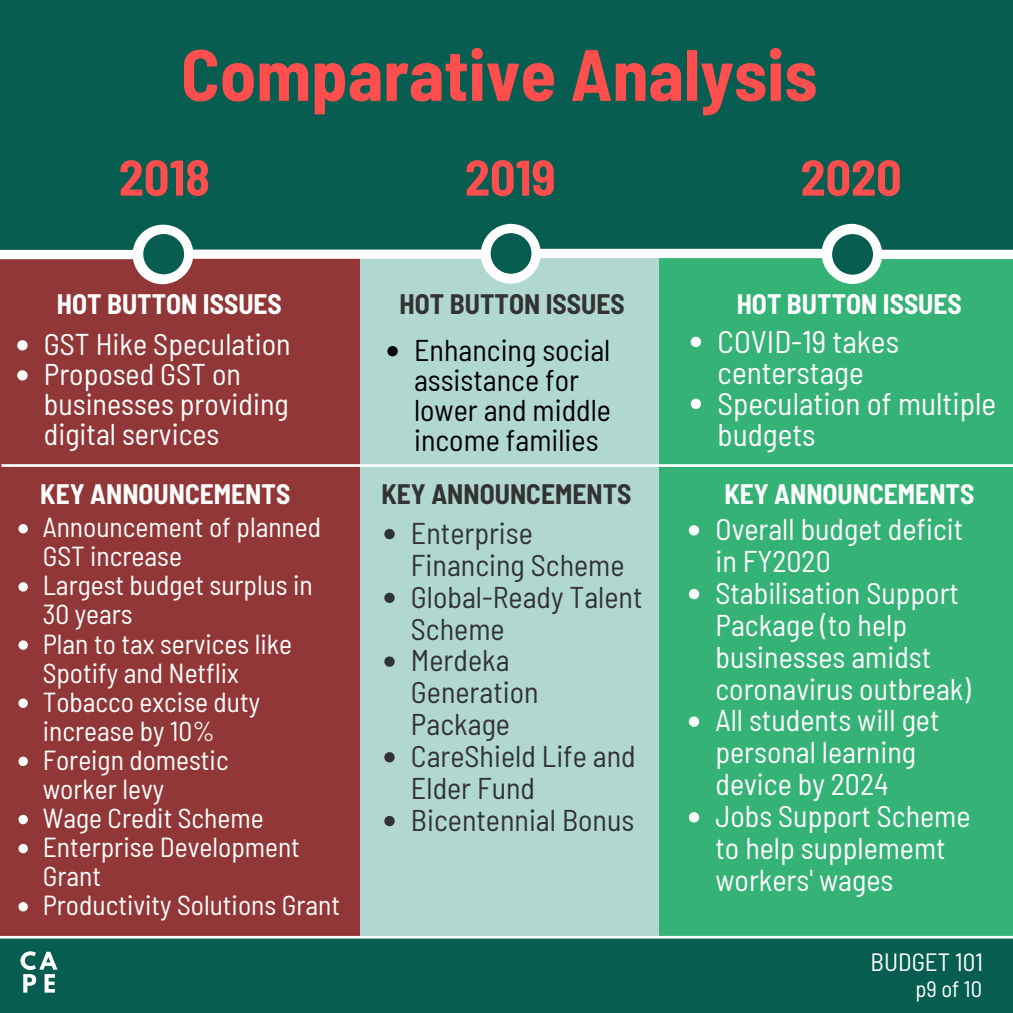
<style>
.page{position:relative;width:1013px;height:1013px;background:#fff}
.page>*{position:absolute;margin:0;border:0;box-sizing:border-box;transform-origin:0 0}
.t1{font:700 semi-condensed 72.5px "Barlow";color:#ff4e4e}
.t2{font:700 semi-condensed 50px "Barlow";color:#ff4e4e}
.t3{font:semi-condensed 31.25px/31px "Barlow";color:#fff}
.t4{font:semi-condensed 30px/31.9px "Barlow";color:#fff}
.t5{font:semi-condensed 30px/31.9px "Barlow";color:#333}
.t6{font:semi-condensed 30px/30px "Barlow";color:#000}
.t7{font:semi-condensed 27.5px/29px "Barlow";color:#fff}
.t8{font:700 semi-condensed 27.5px "Barlow";color:#fff}
.t9{font:700 semi-condensed 27.5px "Barlow";color:#333}
.t10{font:semi-condensed 25px "Barlow";color:#fff}
.t11{font:semi-condensed 22.5px "Barlow";color:#fff}
</style>
<div class="page">
<div style="left:0;top:0;width:1012px;height:1012px;background:#065d50"></div>
<div style="left:0;top:254px;width:361px;height:683px;background:#923737"></div>
<div style="left:360px;top:254px;width:299px;height:682px;background:#b0d8d1"></div>
<div style="left:658px;top:254px;width:354px;height:682px;background:#35b276"></div>
<svg style="left:0;top:224px;width:1012px;height:60px"></svg>
<svg style="left:690px;top:337px;width:11px;height:10px"></svg>
<svg style="left:690px;top:398px;width:11px;height:11px"></svg>
<svg style="left:2px;top:464px;width:1010px;height:3px;background:#f1f3f1"></svg>
<svg style="left:18px;top:524px;width:10px;height:9px"></svg>
<svg style="left:18px;top:582px;width:10px;height:9px"></svg>
<svg style="left:18px;top:640px;width:10px;height:9px"></svg>
<svg style="left:18px;top:698px;width:10px;height:10px"></svg>
<svg style="left:18px;top:756px;width:10px;height:10px"></svg>
<svg style="left:18px;top:814px;width:10px;height:10px"></svg>
<svg style="left:18px;top:843px;width:10px;height:10px"></svg>
<svg style="left:18px;top:902px;width:10px;height:9px"></svg>
<svg style="left:689px;top:525px;width:10px;height:10px"></svg>
<svg style="left:689px;top:589px;width:10px;height:10px"></svg>
<svg style="left:689px;top:716px;width:10px;height:10px"></svg>
<svg style="left:689px;top:812px;width:10px;height:10px"></svg>
<svg style="left:384px;top:529px;width:10px;height:10px"></svg>
<svg style="left:384px;top:592px;width:10px;height:11px"></svg>
<svg style="left:384px;top:656px;width:10px;height:10px"></svg>
<svg style="left:384px;top:752px;width:10px;height:10px"></svg>
<svg style="left:384px;top:816px;width:10px;height:10px"></svg>
<svg style="left:17px;top:340px;width:11px;height:10px"></svg>
<svg style="left:17px;top:370px;width:11px;height:10px"></svg>
<svg style="left:387px;top:346px;width:11px;height:10px"></svg>
<img style="left:20px;top:951px;width:38px;height:42px">
<svg style="left:0;top:935px;width:1012px;height:3px"></svg>
<p class="t1" style="left:181px;top:28px;width:638px">Comparative Analysis</p>
<p class="t2" style="left:119px;top:146px;width:92px">2018</p>
<p class="t2" style="left:465px;top:146px;width:92px">2019</p>
<p class="t2" style="left:800px;top:146px;width:102px">2020</p>
<p class="t8" style="left:57px;top:286px;width:227px">HOT BUTTON ISSUES</p>
<p class="t9" style="left:399px;top:286px;width:227px">HOT BUTTON ISSUES</p>
<p class="t8" style="left:736px;top:286px;width:227px">HOT BUTTON ISSUES</p>
<p class="t4" style="left:44px;top:327px;width:248px">GST Hike Speculation</p>
<p class="t4" style="left:44px;top:358px;width:246px;line-height:30px">Proposed GST on businesses providing digital services</p>
<p class="t6" style="left:414px;top:334px;width:198px">Enhancing social assistance for lower and middle income families</p>
<p class="t3" style="left:717px;top:325px;width:183px">COVID-19 takes centerstage</p>
<p class="t3" style="left:717px;top:386px;width:280px">Speculation of multiple budgets</p>
<p class="t8" style="left:40px;top:477px;width:251px">KEY ANNOUNCEMENTS</p>
<p class="t9" style="left:381px;top:477px;width:251px">KEY ANNOUNCEMENTS</p>
<p class="t8" style="left:724px;top:477px;width:251px">KEY ANNOUNCEMENTS</p>
<p class="t7" style="left:43px;top:511px;width:280px">Announcement of planned<br>GST increase</p>
<p class="t7" style="left:43px;top:570px;width:272px">Largest budget surplus in</p>
<p class="t7" style="left:43px;top:628px;width:251px">Plan to tax services like<br>Spotify and Netflix</p>
<p class="t7" style="left:43px;top:686px;width:219px">Tobacco excise duty increase by 10%</p>
<p class="t7" style="left:43px;top:744px;width:187px">Foreign domestic</p>
<p class="t7" style="left:43px;top:802px;width:222px">Wage Credit Scheme</p>
<p class="t7" style="left:43px;top:831px;width:259px">Enterprise Development<br>Grant</p>
<p class="t7" style="left:43px;top:889px;width:299px">Productivity Solutions Grant</p>
<p class="t7" style="left:43px;top:599px;width:91px">30 years</p>
<p class="t7" style="left:43px;top:773px;width:123px">worker levy</p>
<p class="t5" style="left:411px;top:516px;width:215px">Enterprise<br>Financing Scheme</p>
<p class="t5" style="left:411px;top:579px;width:233px">Global-Ready Talent<br>Scheme</p>
<p class="t5" style="left:411px;top:643px;width:129px">Merdeka<br>Generation<br>Package</p>
<p class="t5" style="left:411px;top:739px;width:226px">CareShield Life and<br>Elder Fund</p>
<p class="t5" style="left:411px;top:803px;width:225px">Bicentennial Bonus</p>
<p class="t4" style="left:715px;top:512px;width:249px">Overall budget deficit in FY2020</p>
<p class="t4" style="left:715px;top:576px;width:257px">Stabilisation Support<br>Package (to help businesses amidst coronavirus outbreak)</p>
<p class="t4" style="left:715px;top:703px;width:225px">All students will get personal learning device by 2024</p>
<p class="t4" style="left:715px;top:799px;width:256px">Jobs Support Scheme to help supplememt workers' wages</p>
<p class="t10" style="left:870px;top:945px;width:114px">BUDGET 101</p>
<p class="t11" style="left:915px;top:974px;width:68px">p9 of 10</p>
</div>
